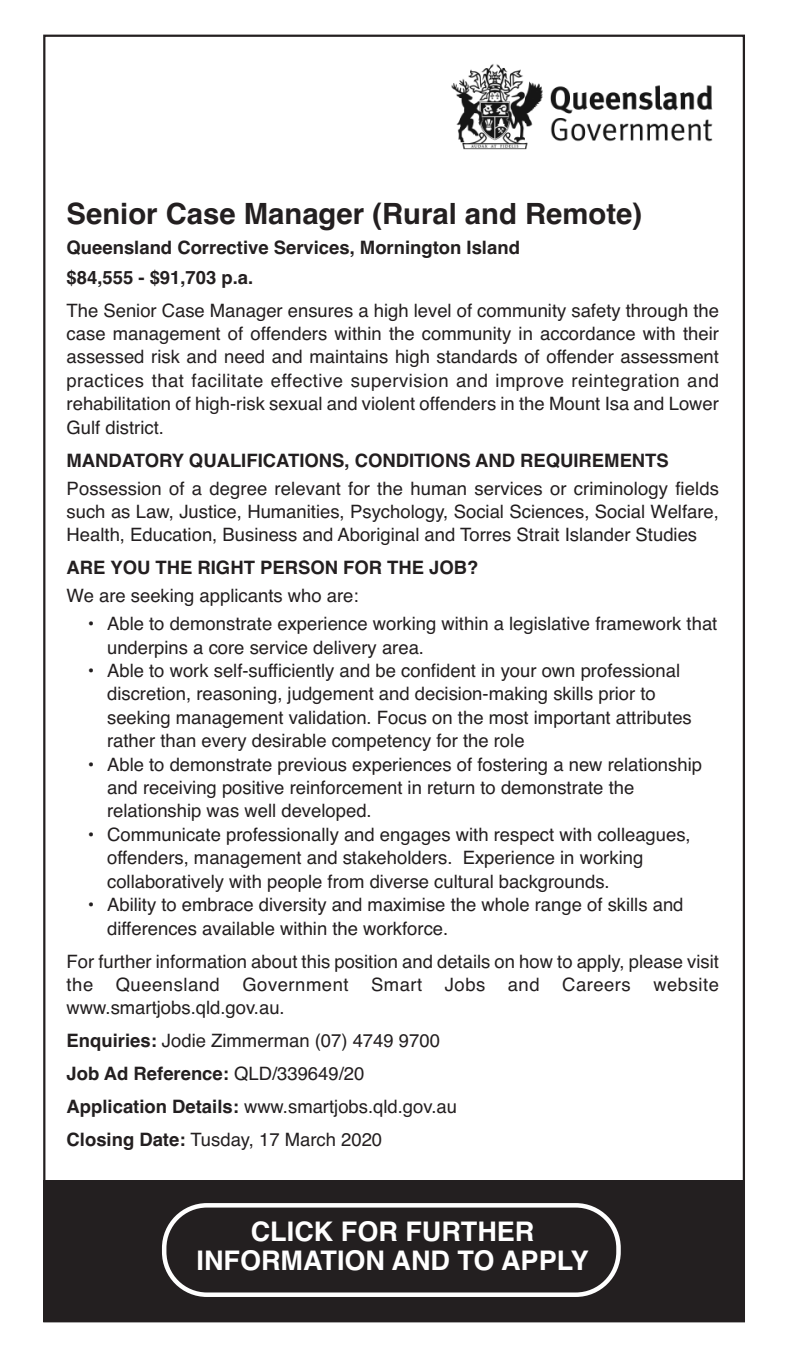
<style>
.page{position:relative;width:790px;height:1368px;background:#fff}
.page>*{position:absolute;margin:0;border:0;box-sizing:border-box;transform-origin:0 0}
.t1{font:700 29.25px "Helvetica";color:#231f20}
.t2{font:700 27px/29.2px "Helvetica";color:#fff;text-align:center}
.t3{font:18.45px/23.4px "Helvetica";color:#231f20}
.t4{font:700 18.45px/29.7px "Helvetica";color:#231f20}
.s1{font-weight:700}
</style>
<div class="page">
<img style="left:451px;top:64px;width:262px;height:86px">
<div style="left:43px;top:1180px;width:702px;height:142px;background:#231f20"></div>
<svg style="left:162px;top:1203px;width:459px;height:93px"></svg>
<h1 class="t1" style="left:67px;top:203px;width:577px">Senior Case Manager (Rural and Remote)</h1>
<p class="t4" style="left:67px;top:234px;width:455px">Queensland Corrective Services, Mornington Island $84,555 - $91,703 p.a.</p>
<p class="t3" style="left:67px;top:300px;width:654px;text-align:justify">The Senior Case Manager ensures a high level of community safety through the case management of offenders within the community in accordance with their assessed risk and need and maintains high standards of offender assessment practices that facilitate effective supervision and improve reintegration and rehabilitation of high-risk sexual and violent offenders in the Mount Isa and Lower Gulf district.</p>
<p class="t4" style="left:67px;top:447px;width:604px">MANDATORY QUALIFICATIONS, CONDITIONS AND REQUIREMENTS</p>
<p class="t3" style="left:67px;top:478px;width:654px;text-align:justify">Possession of a degree relevant for the human services or criminology fields such as Law, Justice, Humanities, Psychology, Social Sciences, Social Welfare, Health, Education, Business and Aboriginal and Torres Strait Islander Studies</p>
<p class="t4" style="left:67px;top:554px;width:413px">ARE YOU THE RIGHT PERSON FOR THE JOB?</p>
<p class="t3" style="left:67px;top:586px;width:293px">We are seeking applicants who are:</p>
<p class="t3" style="left:107px;top:613px;width:612px;text-indent:-19px">• Able to demonstrate experience working within a legislative framework that underpins a core service delivery area.</p>
<p class="t3" style="left:107px;top:660px;width:586px;text-indent:-19px">• Able to work self-sufficiently and be confident in your own professional discretion, reasoning, judgement and decision-making skills prior to seeking management validation. Focus on the most important attributes rather than every desirable competency for the role</p>
<p class="t3" style="left:107px;top:754px;width:596px;text-indent:-19px">• Able to demonstrate previous experiences of fostering a new relationship and receiving positive reinforcement in return to demonstrate the relationship was well developed.</p>
<p class="t3" style="left:107px;top:824px;width:585px;text-indent:-19px">• Communicate professionally and engages with respect with colleagues, offenders, management and stakeholders. Experience in working collaboratively with people from diverse cultural backgrounds.</p>
<p class="t3" style="left:107px;top:894px;width:578px;text-indent:-19px">• Ability to embrace diversity and maximise the whole range of skills and differences available within the workforce.</p>
<p class="t3" style="left:67px;top:951px;width:654px;text-align:justify">For further information about this position and details on how to apply, please visit the Queensland Government Smart Jobs and Careers website www.smartjobs.qld.gov.au.</p>
<p class="t3" style="left:67px;top:1026px;width:392px;line-height:33.1px"><span class="s1">Enquiries:</span> Jodie Zimmerman (07) 4749 9700<br><span class="s1">Job Ad Reference:</span> QLD/339649/20<br><span class="s1">Application Details:</span> www.smartjobs.qld.gov.au <span class="s1">Closing Date:</span> Tusday, 17 March 2020</p>
<h2 class="t2" style="left:196px;top:1219px;width:394px">CLICK FOR FURTHER<br>INFORMATION AND TO APPLY</h2>
</div>
